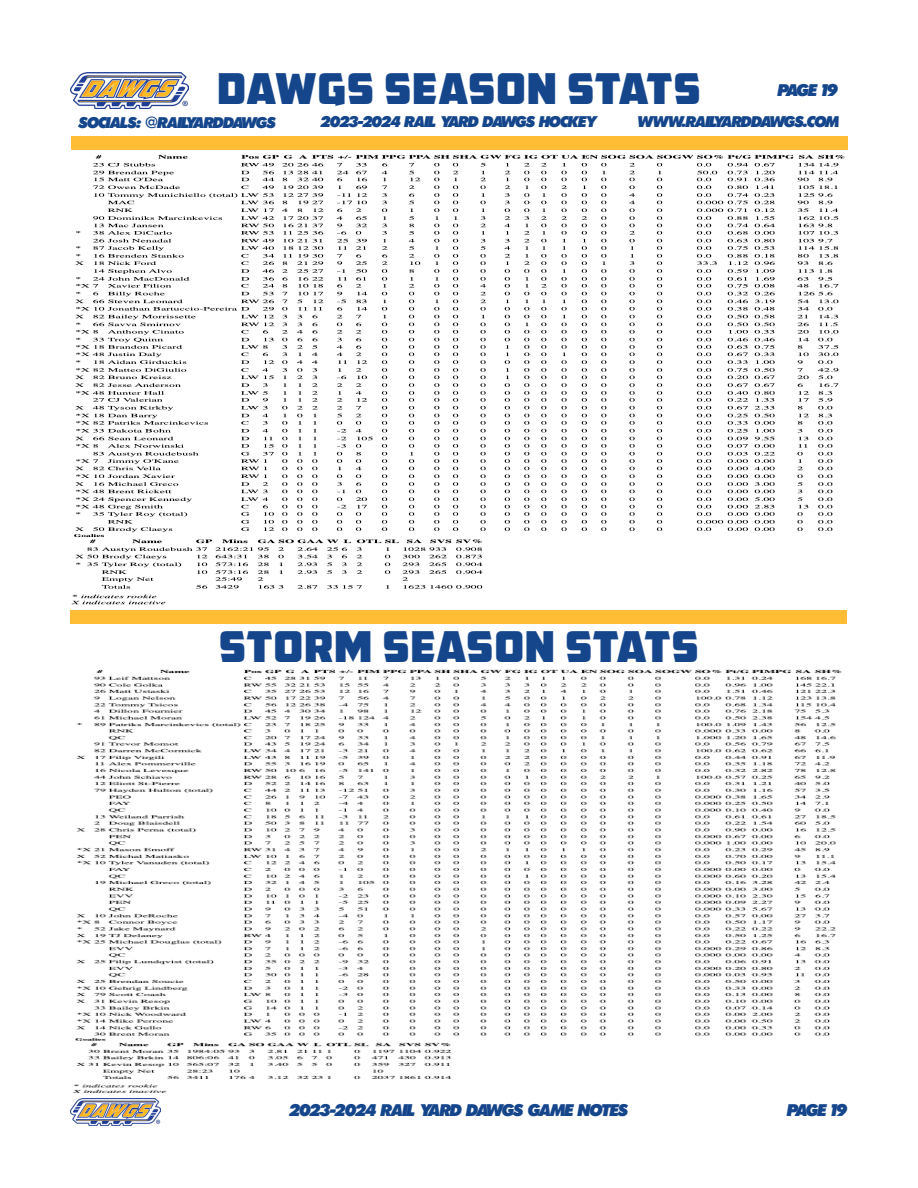
<style>
.page{position:relative;width:918px;height:1188px;background:#fff}
.page>*{position:absolute;margin:0;border:0;box-sizing:border-box;transform-origin:0 0}
.t1{font:42px "AMCAP Eternal";letter-spacing:-.005em;color:#15468c}
.t2{font:italic 800 18px "Futura";letter-spacing:-.03em;color:#15468c}
.t3{font:italic 800 16.5px "Futura";letter-spacing:-.03em;color:#15468c}
.s1{font-weight:500;font-size:15px}
</style>
<div class="page">
<div style="left:71px;top:136px;width:776px;height:14px;background:#febd35"></div>
<img style="left:71px;top:1098px;width:89px;height:27px">
<img style="left:71px;top:72px;width:117px;height:36px">
<div style="left:71px;top:610px;width:776px;height:14px;background:#febd35"></div>
<img style="left:71px;top:154px;width:774px;height:451px">
<img style="left:72px;top:669px;width:770px;height:424px">
<p class="t1" style="left:217px;top:61px;width:486px">DAWGS SEASON STATS</p>
<p class="t3" style="left:78px;top:114px;width:198px">SOCIALS: <span class="s1">@</span>RAILYARDDAWGS</p>
<p class="t2" style="left:778px;top:80px;width:61px">PAGE 19</p>
<p class="t3" style="left:321px;top:113px;width:277px">2023-2024 RAIL YARD DAWGS HOCKEY</p>
<p class="t3" style="left:637px;top:113px;width:203px">WWW.RAILYARDDAWGS.COM</p>
<p class="t1" style="left:219px;top:619px;width:482px">STORM SEASON STATS</p>
<p class="t2" style="left:289px;top:1101px;width:340px">2023-2024 RAIL YARD DAWGS GAME NOTES</p>
<p class="t2" style="left:787px;top:1101px;width:61px">PAGE 19</p>
</div>
